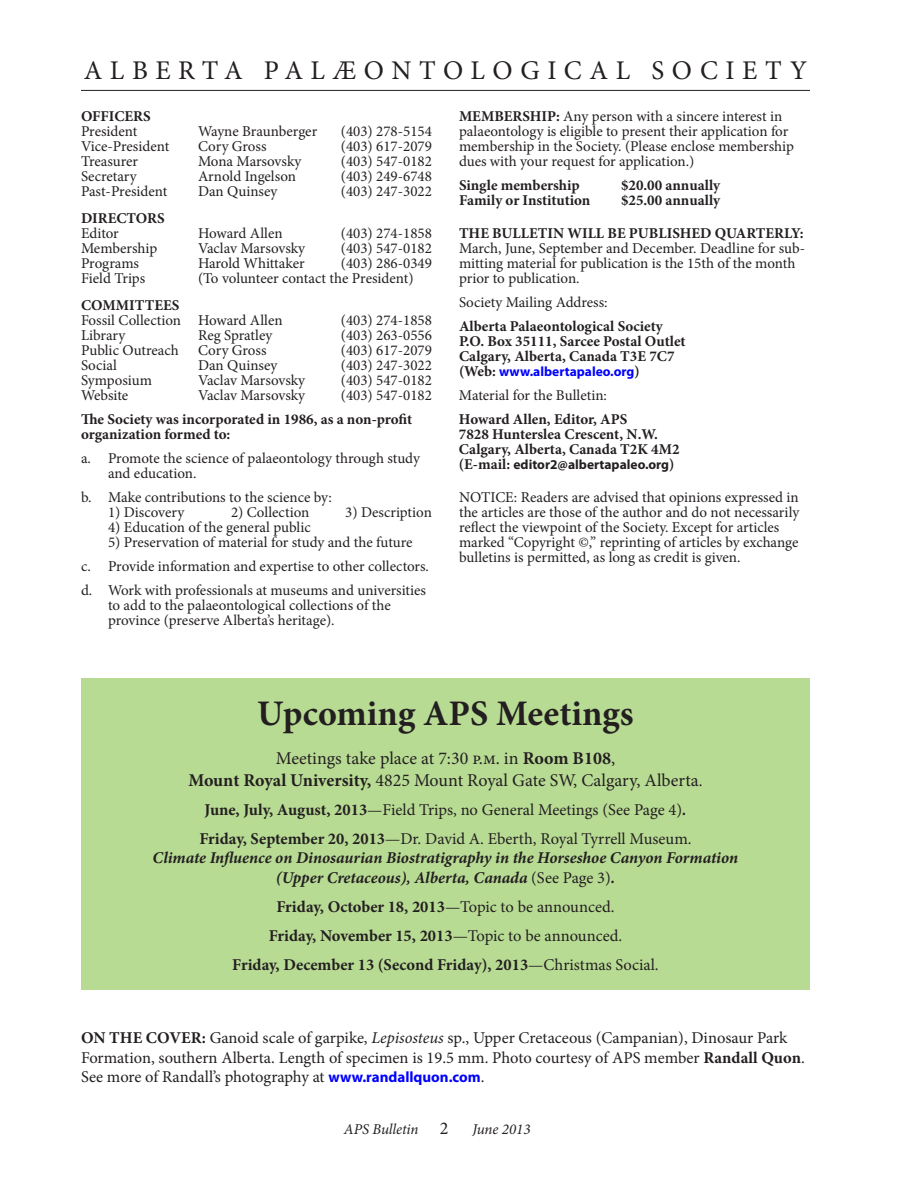
<style>
.page{position:relative;width:918px;height:1188px;background:#fff}
.page>*{position:absolute;margin:0;border:0;box-sizing:border-box;transform-origin:0 0}
.t1{font:700 36px "Minion Pro";color:#231f20}
.t2{font:27px "Minion Pro";letter-spacing:.28em;color:#231f20}
.t3{font:18px/21.6px "Minion Pro";color:#231f20;text-align:center}
.t4{font:16.5px/19.8px "Minion Pro";color:#231f20;text-align:center}
.t5{font:700 16.5px/28.8px "Minion Pro";color:#231f20;text-align:center}
.t6{font:italic 700 16.5px/19.8px "Minion Pro";letter-spacing:-.005em;color:#231f20;text-align:center}
.t7{font:15px/15px "Minion Pro";color:#231f20}
.t8{font:700 15px/15px "Minion Pro";color:#231f20}
.t9{font:italic 15px "Minion Pro";letter-spacing:-.005em;color:#231f20}
.t10{font:700 13.5px "Myriad Pro";color:#231f20}
.t11{font:700 13.5px "Myriad Pro";color:#00f}
.s1{font-weight:700}
.s2{font-family:"Minion Pro";font-size:15px;color:#231f20}
.s3{font-family:"Minion Pro";font-size:15px}
.s4{font-size:16.5px}
.s5{font-weight:700;font-style:italic}
.s6{font-weight:400;font-style:normal}
.s7{font-weight:400}
.s8{font-style:italic}
.s9{font-family:"Myriad Pro";font-weight:700;font-size:15px;color:#00f}
.s10{font-style:normal;font-size:18px}
</style>
<div class="page">
<div style="left:81px;top:678px;width:729px;height:312px;background:#b8db94"></div>
<hr style="left:81px;top:90px;width:729px;height:1px;background:#231f20">
<h2 class="t2" style="left:84px;top:52px;width:725px">ALBERTA PALÆONTOLOGICAL SOCIETY</h2>
<p class="t8" style="left:81px;top:109px;width:71px">OFFICERS</p>
<p class="t7" style="left:81px;top:124px;width:58px">President</p>
<p class="t7" style="left:198px;top:124px;width:121px">Wayne Braunberger</p>
<p class="t7" style="left:341px;top:124px;width:93px">(403) 278-5154</p>
<p class="t7" style="left:81px;top:139px;width:90px">Vice-President</p>
<p class="t7" style="left:198px;top:139px;width:70px">Cory Gross</p>
<p class="t7" style="left:341px;top:139px;width:93px">(403) 617-2079</p>
<p class="t7" style="left:81px;top:154px;width:59px">Treasurer</p>
<p class="t7" style="left:198px;top:154px;width:105px">Mona Marsovsky</p>
<p class="t7" style="left:341px;top:154px;width:93px">(403) 547-0182</p>
<p class="t7" style="left:81px;top:169px;width:57px">Secretary</p>
<p class="t7" style="left:198px;top:169px;width:100px">Arnold Ingelson</p>
<p class="t7" style="left:341px;top:169px;width:93px">(403) 249-6748</p>
<p class="t7" style="left:81px;top:184px;width:88px">Past-President</p>
<p class="t7" style="left:198px;top:184px;width:81px">Dan Quinsey</p>
<p class="t7" style="left:341px;top:184px;width:93px">(403) 247-3022</p>
<p class="t8" style="left:81px;top:211px;width:85px">DIRECTORS</p>
<p class="t7" style="left:81px;top:226px;width:39px">Editor</p>
<p class="t7" style="left:198px;top:226px;width:86px">Howard Allen</p>
<p class="t7" style="left:341px;top:226px;width:93px">(403) 274-1858</p>
<p class="t7" style="left:81px;top:241px;width:78px">Membership</p>
<p class="t7" style="left:198px;top:241px;width:109px">Vaclav Marsovsky</p>
<p class="t7" style="left:341px;top:241px;width:93px">(403) 547-0182</p>
<p class="t7" style="left:81px;top:256px;width:60px">Programs</p>
<p class="t7" style="left:198px;top:256px;width:108px">Harold Whittaker</p>
<p class="t7" style="left:341px;top:256px;width:93px">(403) 286-0349</p>
<p class="t7" style="left:81px;top:271px;width:66px">Field Trips</p>
<p class="t7" style="left:198px;top:271px;width:217px">(To volunteer contact the President)</p>
<p class="t8" style="left:81px;top:298px;width:100px">COMMITTEES</p>
<p class="t7" style="left:81px;top:313px;width:203px">Fossil Collection Howard Allen</p>
<p class="t7" style="left:341px;top:313px;width:93px">(403) 274-1858</p>
<p class="t7" style="left:81px;top:328px;width:46px">Library</p>
<p class="t7" style="left:198px;top:328px;width:76px">Reg Spratley</p>
<p class="t7" style="left:341px;top:328px;width:93px">(403) 263-0556</p>
<p class="t7" style="left:81px;top:343px;width:99px">Public Outreach</p>
<p class="t7" style="left:198px;top:343px;width:70px">Cory Gross</p>
<p class="t7" style="left:341px;top:343px;width:93px">(403) 617-2079</p>
<p class="t7" style="left:81px;top:358px;width:37px">Social</p>
<p class="t7" style="left:198px;top:358px;width:81px">Dan Quinsey</p>
<p class="t7" style="left:341px;top:358px;width:93px">(403) 247-3022</p>
<p class="t7" style="left:81px;top:373px;width:73px">Symposium</p>
<p class="t7" style="left:198px;top:373px;width:109px">Vaclav Marsovsky</p>
<p class="t7" style="left:341px;top:373px;width:93px">(403) 547-0182</p>
<p class="t7" style="left:81px;top:388px;width:49px">Website</p>
<p class="t7" style="left:198px;top:388px;width:109px">Vaclav Marsovsky</p>
<p class="t7" style="left:341px;top:388px;width:93px">(403) 547-0182</p>
<p class="t8" style="left:81px;top:412px;width:333px">The Society was incorporated in 1986, as a non-profit organization formed to:</p>
<p class="t7" style="left:108px;top:451px;width:314px;text-indent:-27px">a. Promote the science of palaeontology through study and education.</p>
<p class="t7" style="left:81px;top:490px;width:252px">b. Make contributions to the science by:</p>
<p class="t7" style="left:108px;top:505px;width:78px">1) Discovery</p>
<p class="t7" style="left:231px;top:505px;width:80px">2) Collection</p>
<p class="t7" style="left:345px;top:505px;width:88px">3) Description</p>
<p class="t7" style="left:108px;top:520px;width:204px">4) Education of the general public</p>
<p class="t7" style="left:81px;top:531px;width:350px;line-height:24px;text-indent:27px">5) Preservation of material for study and the future<br>c. Provide information and expertise to other collectors. d. Work with professionals at museums and universities</p>
<p class="t7" style="left:108px;top:598px;width:284px">to add to the palaeontological collections of the province (preserve Alberta’s heritage).</p>
<p class="t7" style="left:459px;top:109px;width:336px"><span class="s1">MEMBERSHIP:</span> Any person with a sincere interest in palaeontology is eligible to present their application for membership in the Society. (Please enclose membership dues with your request for application.)</p>
<p class="t8" style="left:459px;top:178px;width:122px">Single membership</p>
<p class="t8" style="left:621px;top:178px;width:101px">$20.00 annually</p>
<p class="t8" style="left:459px;top:193px;width:133px">Family or Institution</p>
<p class="t8" style="left:621px;top:193px;width:101px">$25.00 annually</p>
<p class="t8" style="left:459px;top:226px;width:346px">THE BULLETIN WILL BE PUBLISHED QUARTERLY:</p>
<p class="t7" style="left:459px;top:241px;width:348px">March, June, September and December. Deadline for sub&shy;mitting material for publication is the 15th of the month prior to publication.</p>
<p class="t7" style="left:459px;top:295px;width:150px">Society Mailing Address:</p>
<p class="t8" style="left:459px;top:319px;width:228px">Alberta Palaeontological Society<br>P.O. Box 35111, Sarcee Postal Outlet<br>Calgary, Alberta, Canada T3E 7C7</p>
<p class="t11" style="left:459px;top:363px;width:182px"><span class="s2">(Web:</span> www.albertapaleo.org<span class="s2">)</span></p>
<p class="t7" style="left:459px;top:388px;width:150px">Material for the Bulletin:</p>
<p class="t8" style="left:459px;top:412px;width:222px">Howard Allen, Editor, APS<br>7828 Hunterslea Crescent, N.W.<br>Calgary, Alberta, Canada T2K 4M2</p>
<p class="t10" style="left:459px;top:456px;width:217px"><span class="s3">(E-mail:</span> editor2@albertapaleo.org<span class="s3">)</span></p>
<p class="t7" style="left:459px;top:490px;width:342px">NOTICE: Readers are advised that opinions expressed in the articles are those of the author and do not necessarily reflect the viewpoint of the Society. Except for articles marked “Copyright ©,” reprinting of articles by exchange bulletins is permitted, as long as credit is given.</p>
<h1 class="t1" style="left:257px;top:688px;width:378px">Upcoming APS Meetings</h1>
<p class="t3" style="left:188px;top:748px;width:516px">Meetings take place at 7:30 p.m. in <span class="s1">Room B108</span>,<br><span class="s1">Mount Royal University,</span> 4825 Mount Royal Gate SW, Calgary, Alberta<span class="s4">.</span></p>
<p class="t4" style="left:199px;top:795px;width:494px;line-height:28.8px"><span class="s1">June, July, August, 2013</span>—Field Trips, no General Meetings (See Page 4)<span class="s5">.<br></span><span class="s1">Friday, September 20, 2013</span>—Dr. David A. Eberth, Royal Tyrrell Museum.</p>
<p class="t6" style="left:153px;top:848px;width:587px">Climate Influence on Dinosaurian Biostratigraphy in the Horseshoe Canyon Formation (Upper Cretaceous), Alberta, Canada <span class="s6">(See Page 3)</span>.</p>
<p class="t5" style="left:232px;top:892px;width:428px">Friday, October 18, 2013<span class="s7">—Topic to be announced.<br></span>Friday, November 15, 2013<span class="s7">—Topic to be announced.<br></span>Friday, December 13 (Second Friday), 2013<span class="s7">—Christmas Social.</span></p>
<p class="t4" style="left:81px;top:1028px;width:725px;text-align:left"><span class="s1">ON THE COVER:</span> Ganoid scale of garpike, <span class="s8">Lepisosteus</span> sp., Upper Cretaceous (Campanian), Dinosaur Park<br>Formation, southern Alberta. Length of specimen is 19.5 mm. Photo courtesy of APS member <span class="s1">Randall Quon</span>.<br>See more of Randall’s photography at <span class="s9">www.randallquon.com</span>.</p>
<p class="t9" style="left:344px;top:1119px;width:106px">APS Bulletin <span class="s10">2</span></p>
<p class="t9" style="left:472px;top:1119px;width:60px">June 2013</p>
</div>
